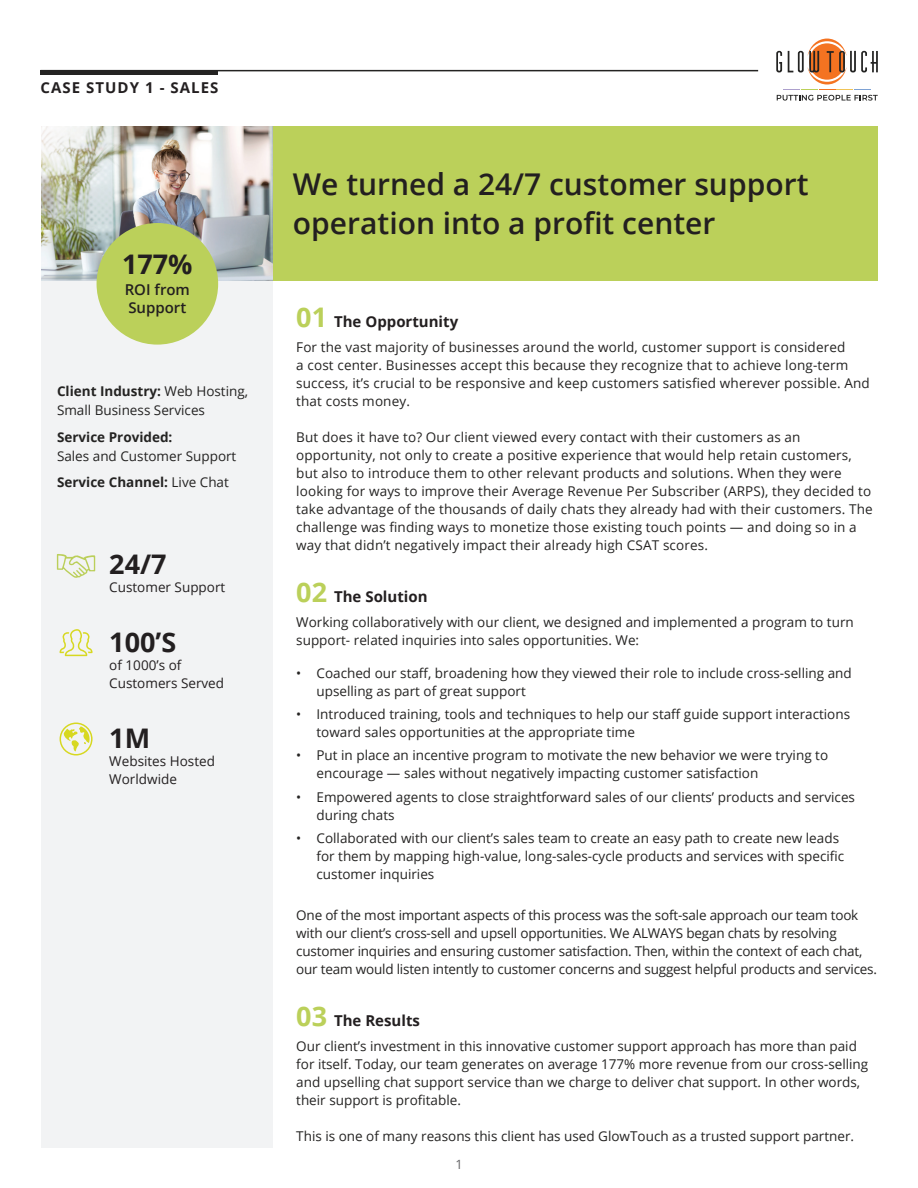
<style>
.page{position:relative;width:918px;height:1188px;background:#fff}
.page>*{position:absolute;margin:0;border:0;box-sizing:border-box;transform-origin:0 0}
.t1{font:600 30px/39px "Open Sans";color:#231f20}
.t2{font:700 27px "Open Sans";color:#231f20}
.t3{font:700 15px "Open Sans";color:#231f20}
.t4{font:700 15px "Open Sans";letter-spacing:.07em;color:#231f20}
.t5{font:600 15px/18px "Open Sans";color:#231f20}
.t6{font:13.5px/18px "Open Sans";color:#242322}
.t7{font:13.5px/18px "Open Sans";color:#231f20}
.t8{font:700 13.5px "Open Sans";color:#242322}
.t9{font:12.75px "Open Sans";color:#636366}
.s1{font-weight:700}
.s2{font-size:27px;color:#bbd05a}
</style>
<div class="page">
<div style="left:42px;top:199px;width:231px;height:949px;background:#f2f3f4"></div>
<img style="left:41px;top:126px;width:232px;height:154px">
<div style="left:273px;top:126px;width:605px;height:154px;background:#bbd05a"></div>
<svg style="left:57px;top:554px;width:38px;height:24px"></svg>
<svg style="left:776px;top:39px;width:102px;height:62px"></svg>
<svg style="left:60px;top:629px;width:33px;height:27px"></svg>
<svg style="left:60px;top:723px;width:33px;height:33px"></svg>
<hr style="left:40px;top:70px;width:718px;height:1px;background:#242322">
<hr style="left:40px;top:70px;width:178px;height:4px;background:#242322">
<div style="left:97px;top:223px;width:121px;height:122px;background:#bbd05a;border-radius:50%"></div>
<p class="t4" style="left:40px;top:77px;width:180px">CASE STUDY 1 - SALES</p>
<h2 class="t2" style="left:122px;top:245px;width:72px">177%</h2>
<p class="t5" style="left:125px;top:280px;width:67px">ROI from<br>Support</p>
<p class="t6" style="left:57px;top:381px;width:193px;line-height:19.5px"><span class="s1">Client Industry:</span> Web Hosting,<br>Small Business Services</p>
<p class="t8" style="left:57px;top:427px;width:117px">Service Provided:</p>
<p class="t6" style="left:57px;top:443px;width:181px;line-height:26.2px">Sales and Customer Support<br><span class="s1">Service Channel:</span> Live Chat</p>
<h2 class="t2" style="left:109px;top:545px;width:59px">24/7</h2>
<p class="t7" style="left:109px;top:578px;width:117px">Customer Support</p>
<h2 class="t2" style="left:109px;top:623px;width:68px">100’S</h2>
<p class="t7" style="left:109px;top:656px;width:116px">of 1000’s of<br>Customers Served</p>
<h2 class="t2" style="left:109px;top:719px;width:42px">1M</h2>
<p class="t7" style="left:109px;top:752px;width:107px">Websites Hosted<br>Worldwide</p>
<h1 class="t1" style="left:293px;top:164px;width:517px">We turned a 24/7 customer support operation into a profit center</h1>
<p class="t3" style="left:296px;top:311px;width:164px"><span class="s2">01</span> The Opportunity</p>
<p class="t6" style="left:296px;top:338px;width:575px">For the vast majority of businesses around the world, customer support is considered<br>a cost center. Businesses accept this because they recognize that to achieve long-term success, it’s crucial to be responsive and keep customers satisfied wherever possible. And that costs money.</p>
<p class="t6" style="left:296px;top:428px;width:578px">But does it have to? Our client viewed every contact with their customers as an opportunity, not only to create a positive experience that would help retain customers, but also to introduce them to other relevant products and solutions. When they were looking for ways to improve their Average Revenue Per Subscriber (ARPS), they decided to take advantage of the thousands of daily chats they already had with their customers. The challenge was finding ways to monetize those existing touch points — and doing so in a way that didn’t negatively impact their already high CSAT scores.</p>
<p class="t3" style="left:296px;top:586px;width:133px"><span class="s2">02</span> The Solution</p>
<p class="t6" style="left:296px;top:612px;width:559px">Working collaboratively with our client, we designed and implemented a program to turn support- related inquiries into sales opportunities. We:</p>
<p class="t6" style="left:317px;top:663px;width:537px;text-indent:-20px">• Coached our staff, broadening how they viewed their role to include cross-selling and upselling as part of great support</p>
<p class="t6" style="left:317px;top:705px;width:535px;text-indent:-20px">• Introduced training, tools and techniques to help our staff guide support interactions toward sales opportunities at the appropriate time</p>
<p class="t6" style="left:317px;top:746px;width:513px;text-indent:-20px">• Put in place an incentive program to motivate the new behavior we were trying to encourage — sales without negatively impacting customer satisfaction</p>
<p class="t6" style="left:317px;top:788px;width:540px;text-indent:-20px">• Empowered agents to close straightforward sales of our clients’ products and services during chats</p>
<p class="t6" style="left:317px;top:829px;width:529px;text-indent:-20px">• Collaborated with our client’s sales team to create an easy path to create new leads for them by mapping high-value, long-sales-cycle products and services with specific customer inquiries</p>
<p class="t6" style="left:296px;top:906px;width:582px">One of the most important aspects of this process was the soft-sale approach our team took with our client’s cross-sell and upsell opportunities. We ALWAYS began chats by resolving customer inquiries and ensuring customer satisfaction. Then, within the context of each chat, our team would listen intently to customer concerns and suggest helpful products and services.</p>
<p class="t3" style="left:296px;top:1010px;width:125px"><span class="s2">03</span> The Results</p>
<p class="t6" style="left:296px;top:1036px;width:574px">Our client’s investment in this innovative customer support approach has more than paid for itself. Today, our team generates on average 177% more revenue from our cross-selling and upselling chat support service than we charge to deliver chat support. In other words, their support is profitable.</p>
<p class="t6" style="left:296px;top:1126px;width:559px">This is one of many reasons this client has used GlowTouch as a trusted support partner.</p>
<p class="t9" style="left:455px;top:1156px;width:9px">1</p>
</div>
